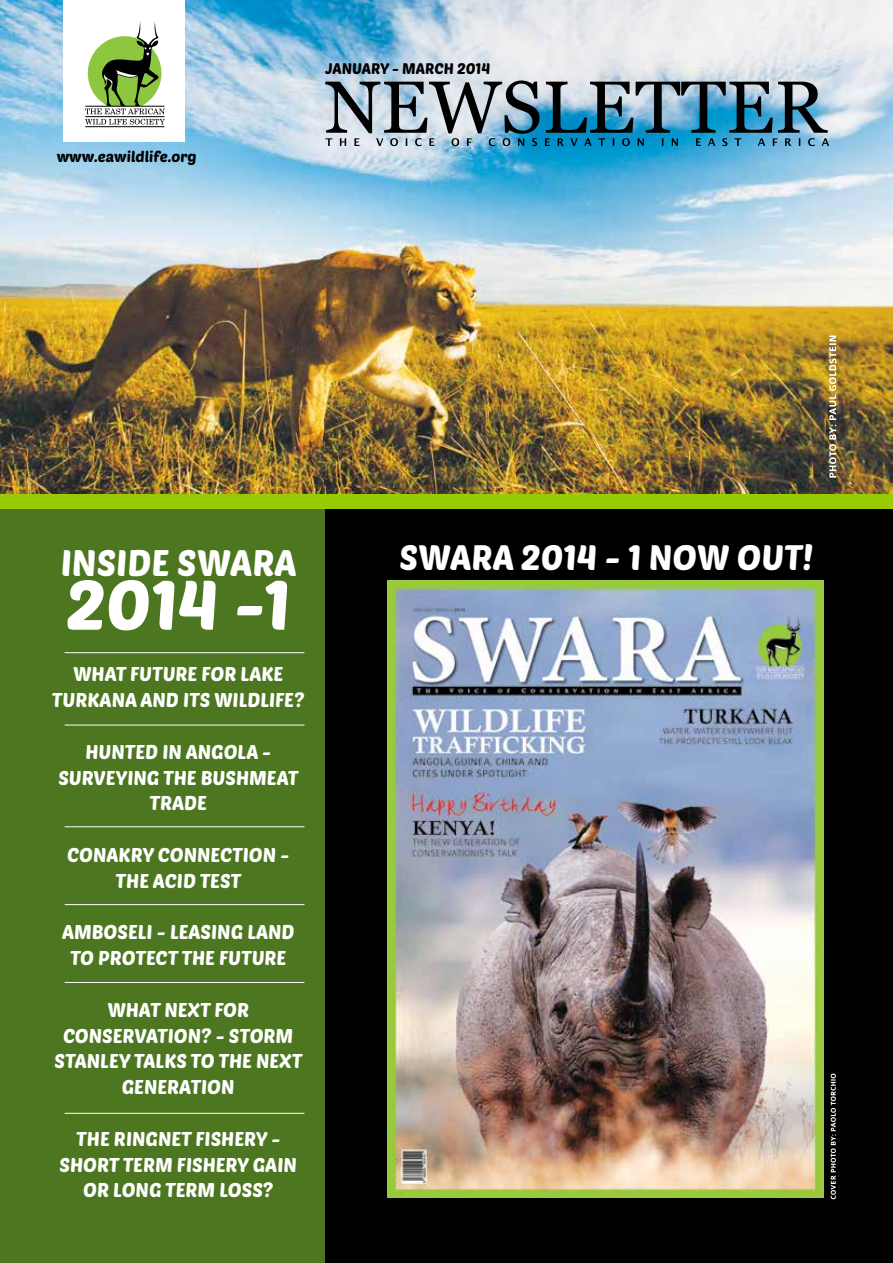
<style>
.page{position:relative;width:893px;height:1263px;background:#fff}
.page>*{position:absolute;margin:0;border:0;box-sizing:border-box;transform-origin:0 0}
.t1{font:69px "Poetsen One";color:#fff}
.t2{font:36px "Poetsen One";color:#fff}
.t3{font:34.5px "Poetsen One";color:#fff}
.t4{font:19.5px/25.8px "Poetsen One";color:#fff;text-align:center}
.t5{font:15px "Poetsen One";color:#000}
</style>
<div class="page">
<div style="left:0;top:509px;width:326px;height:754px;background:#4c7620"></div>
<img style="left:0;top:0;width:893px;height:494px">
<div style="left:326px;top:503px;width:567px;height:760px;background:#000"></div>
<div style="left:64px;top:0;width:121px;height:142px;background:#fff"></div>
<svg style="left:85px;top:22px;width:80px;height:103px"></svg>
<hr style="left:85px;top:116px;width:79px;height:1px;background:#000">
<hr style="left:85px;top:106px;width:79px;height:1px;background:#000">
<hr style="left:85px;top:126px;width:79px;height:1px;background:#000">
<div style="left:0;top:494px;width:893px;height:15px;background:#9c0"></div>
<svg style="left:325px;top:81px;width:504px;height:65px;background:#688ea3"></svg>
<img style="left:387px;top:580px;width:437px;height:617px">
<hr style="left:65px;top:725px;width:239px;height:1px;background:#fff">
<hr style="left:65px;top:652px;width:239px;height:1px;background:#fff">
<hr style="left:65px;top:826px;width:239px;height:1px;background:#fff">
<hr style="left:65px;top:982px;width:239px;height:1px;background:#fff">
<hr style="left:65px;top:904px;width:239px;height:1px;background:#fff">
<hr style="left:65px;top:1113px;width:239px;height:1px;background:#fff">
<svg style="left:831px;top:1074px;width:5px;height:125px"></svg>
<svg style="left:829px;top:335px;width:7px;height:143px"></svg>
<p class="t5" style="left:57px;top:147px;width:142px">WWW.EAWILDLIFE.ORG</p>
<p class="t5" style="left:325px;top:59px;width:166px">JANUARY - MARCH 2014</p>
<h2 class="t2" style="left:61px;top:540px;width:238px">INSIDE SWARA</h2>
<h1 class="t1" style="left:66px;top:561px;width:226px">2014 -1</h1>
<p class="t4" style="left:52px;top:661px;width:231px;text-align:left;text-indent:21px">WHAT FUTURE FOR LAKE<br>TURKANA</p>
<p class="t4" style="left:140px;top:686px;width:14px">AND</p>
<p class="t4" style="left:183px;top:686px;width:42px">ITS WILDLI</p>
<p class="t4" style="left:275px;top:686px;width:31px">FE?</p>
<p class="t4" style="left:58px;top:738px;width:241px">HUNTED IN ANGOLA -<br>SURVEYING THE BUSHMEAT<br>TRADE</p>
<p class="t4" style="left:67px;top:841px;width:224px">CONAKRY CONNECTION -<br>TH E ACID TEST</p>
<p class="t4" style="left:70px;top:919px;width:226px;text-align:left;text-indent:-8px">AMBOSELI - LEASING LAND<br>TO PROTECT TH E FUTU</p>
<p class="t4" style="left:264px;top:944px;width:23px">RE</p>
<p class="t4" style="left:55px;top:996px;width:249px">WHAT NEXT FOR<br>CONSERVATION? - STORM<br>STANLEY TALKS TO THE NEXT<br>GENERATION</p>
<p class="t4" style="left:59px;top:1125px;width:239px">THE RINGNET FISHERY -<br>SHORT TERM FISHERY GAIN<br>OR LONG TERM LOSS?</p>
<h3 class="t3" style="left:400px;top:535px;width:361px">SWARA 2014 - 1 NOW OUT</h3>
<h3 class="t3" style="left:803px;top:535px;width:12px">!</h3>
</div>
